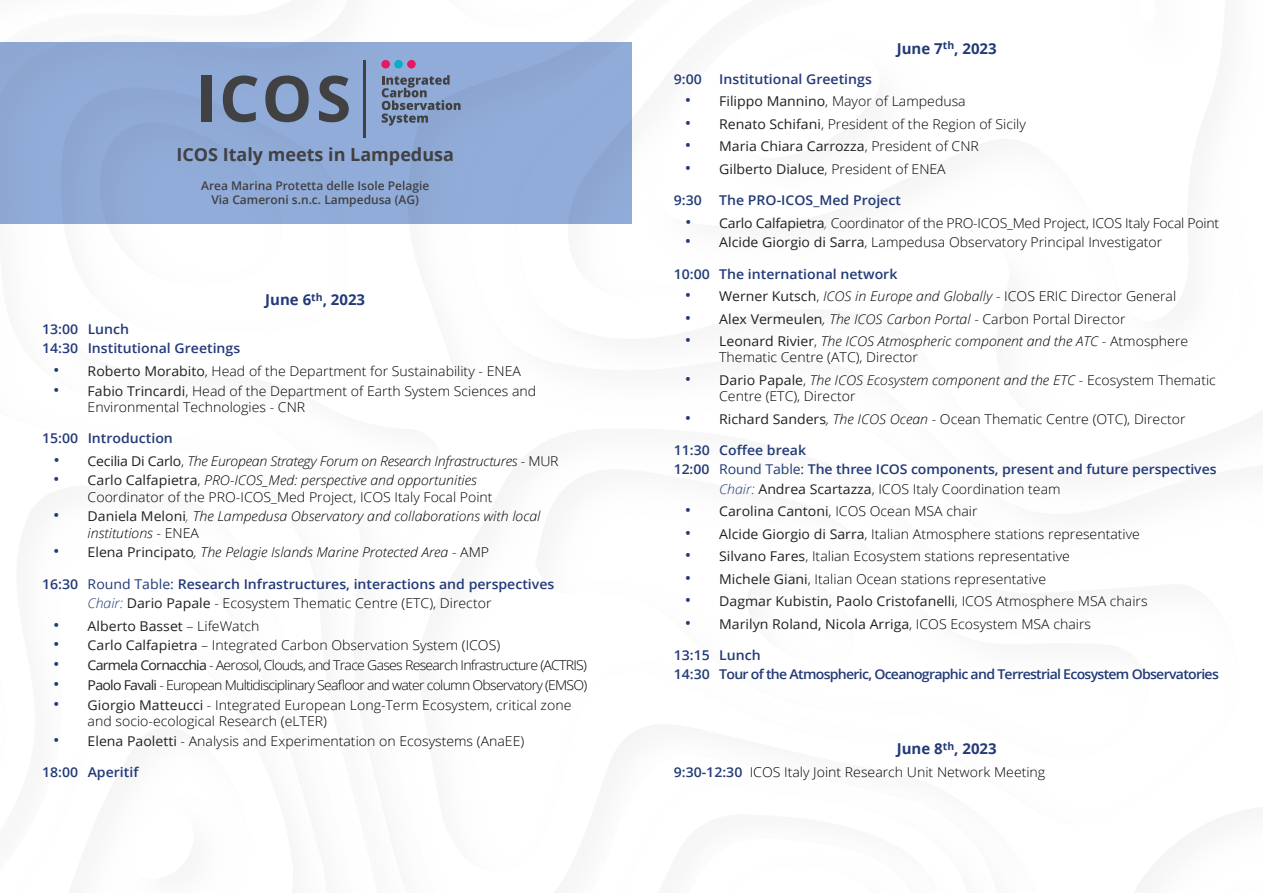
<style>
.page{position:relative;width:1263px;height:893px;background:#fff}
.page>*{position:absolute;margin:0;border:0;box-sizing:border-box;transform-origin:0 0}
.t1{font:700 18px "Open Sans";color:#414042}
.t2{font:700 15px "Open Sans";color:#223a77}
.t3{font:300 13.5px/16.2px "Open Sans";color:#000001;scale:1.04 1}
.t4{font:600 13.5px/19.5px "Open Sans";color:#223a77;scale:1.04 1}
.t5{font:13.5px "Open Sans";color:#231f20;scale:1.04 1}
.t6{font:italic 300 13.5px/16.2px "Open Sans";color:#000001;scale:1.04 1}
.t7{font:600 13.5px/19.5px "Open Sans";letter-spacing:-.05em;color:#223a77;scale:1.04 1}
.t8{font:300 13.5px "Open Sans";letter-spacing:-.05em;color:#000001;scale:1.04 1}
.t9{font:300 13.5px "Open Sans";letter-spacing:-.055em;color:#000001;scale:1.04 1}
.t10{font:300 13.5px "Open Sans";letter-spacing:-.02em;color:#000001;scale:1.04 1}
.t11{font:italic 300 13.5px "Open Sans";letter-spacing:-.02em;color:#000001;scale:1.04 1}
.t12{font:600 13.5px/19.5px "Open Sans";color:#243a7a;scale:1.04 1}
.t13{font:600 12px/14.4px "Open Sans";color:#414042;text-align:center}
.s1{font-weight:400;font-size:16.5px;color:#223a77}
.s2{font-weight:400;color:#231f20}
.s3{font-weight:400;font-style:normal;font-size:16.5px;color:#223a77}
.s4{font-weight:400;font-style:normal;color:#231f20}
.s5{font-style:normal}
.s6{font-style:italic}
.s7{color:#4b4e50}
.s8{font-weight:400}
.s9{font-weight:300;font-style:italic;color:#213b76}
.s10{font-weight:300;color:#000001}
.s11{font-size:16.5px;color:#223a77}
.s12{font-style:italic;color:#4b4e50}
.s13{font-style:italic;color:#213b76}
.s14{font-weight:600;color:#223a77}
</style>
<div class="page">
<div style="left:0;top:43px;width:631px;height:181px;background:#91acd8"></div>
<svg style="left:0;top:42px;width:349px;height:81px"></svg>
<div style="left:407px;top:60px;width:9px;height:8px;background:#e41863;border-radius:50%"></div>
<div style="left:394px;top:60px;width:9px;height:8px;background:#0babca;border-radius:50%"></div>
<div style="left:381px;top:60px;width:9px;height:8px;background:#e41863;border-radius:50%"></div>
<hr style="left:364px;top:60px;width:2px;height:78px;background:#414042">
<svg style="left:382px;top:75px;width:78px;height:51px"></svg>
<h1 class="t1" style="left:176px;top:141px;width:279px">ICOS Italy meets in Lampedusa</h1>
<p class="t13" style="left:201px;top:178px;width:230px">Area Marina Protetta delle Isole Pelagie<br>Via Cameroni s.n.c. Lampedusa (AG)</p>
<p class="t2" style="left:265px;top:289px;width:101px">June 6<sup>th</sup>, 2023</p>
<p class="t12" style="left:42px;top:319px;width:192px">13:00 Lunch<br>14:30 Institutional Greetings</p>
<p class="t3" style="left:53px;top:363px;width:451px"><span class="s1">•</span> <span class="s2">Roberto Morabito</span>, Head of the Department for Sustainability - ENEA</p>
<p class="t3" style="left:88px;top:382px;width:433px;text-indent:-34px"><span class="s1">•</span> <span class="s2">Fabio Trincardi</span>, Head of the Department of Earth System Sciences and<br>Environmental Technologies - CNR</p>
<p class="t4" style="left:42px;top:428px;width:127px">15:00 Introduction</p>
<p class="t11" style="left:54px;top:451px;width:487px"><span class="s3">•</span> <span class="s4">Cecilia Di Carlo</span><span class="s5">,</span> The European Strategy Forum on Research Infrastructures <span class="s5">- MUR</span></p>
<p class="t3" style="left:88px;top:472px;width:391px;text-indent:-34px"><span class="s1">•</span> <span class="s2">Carlo Calfapietra</span>, <span class="s6">PRO-ICOS_Med: perspective and opportunities<br></span>Coordinator of the PRO-ICOS_Med Project, ICOS Italy Focal Point</p>
<p class="t6" style="left:88px;top:508px;width:437px;text-indent:-34px"><span class="s3">•</span> <span class="s4">Daniela Meloni</span><span class="s7">,</span> The Lampedusa Observatory and collaborations with local institutions <span class="s5">- ENEA</span></p>
<p class="t6" style="left:53px;top:544px;width:421px"><span class="s3">•</span> <span class="s4">Elena Principato</span>, The Pelagie Islands Marine Protected Area <span class="s5">- AMP</span></p>
<p class="t4" style="left:88px;top:574px;width:450px;text-indent:-45px">16:30 <span class="s8">Round Table:</span> Research Infrastructures, interactions and perspectives<br><span class="s9">Chair:</span> <span class="s2">Dario Papale</span> <span class="s10">- Ecosystem Thematic Centre (ETC), Director</span></p>
<p class="t5" style="left:53px;top:616px;width:200px"><span class="s11">•</span> Alberto Basset <span class="s10">– LifeWatch</span></p>
<p class="t3" style="left:53px;top:637px;width:431px"><span class="s1">•</span> <span class="s2">Carlo Calfapietra</span> – Integrated Carbon Observation System (ICOS)</p>
<p class="t8" style="left:53px;top:656px;width:515px"><span class="s1">•</span> <span class="s2">Carmela Cornacchia</span> - Aerosol, Clouds, and Trace Gases Research Infrastructure (ACTRIS)</p>
<p class="t9" style="left:53px;top:676px;width:515px"><span class="s1">•</span> <span class="s2">Paolo Favali</span> - European Multidisciplinary Seafloor and water column Observatory (EMSO)</p>
<p class="t3" style="left:88px;top:696px;width:467px;text-indent:-34px"><span class="s1">•</span> <span class="s2">Giorgio Matteucci</span> - Integrated European Long-Term Ecosystem, critical zone and socio-ecological Research (eLTER)</p>
<p class="t3" style="left:53px;top:732px;width:454px"><span class="s1">•</span> <span class="s2">Elena Paoletti</span> - Analysis and Experimentation on Ecosystems (AnaEE)</p>
<p class="t4" style="left:42px;top:762px;width:94px">18:00 Aperitif</p>
<p class="t2" style="left:897px;top:38px;width:101px">June 7<sup>th</sup>, 2023</p>
<p class="t12" style="left:674px;top:69px;width:28px">9:00</p>
<p class="t12" style="left:719px;top:69px;width:148px">Institutional Greetings</p>
<p class="t3" style="left:685px;top:93px;width:272px"><span class="s1">•</span> <span class="s2">Filippo Mannino</span>, Mayor of Lampedusa</p>
<p class="t3" style="left:685px;top:116px;width:329px"><span class="s1">•</span> <span class="s2">Renato Schifani</span>, President of the Region of Sicily</p>
<p class="t5" style="left:685px;top:137px;width:284px"><span class="s11">•</span> Maria Chiara Carrozza<span class="s10">, President of CNR</span></p>
<p class="t3" style="left:685px;top:161px;width:252px"><span class="s1">•</span> <span class="s2">Gilberto Dialuce</span>, President of ENEA</p>
<p class="t4" style="left:674px;top:190px;width:28px">9:30</p>
<p class="t4" style="left:719px;top:190px;width:176px">The PRO-ICOS_Med Project</p>
<p class="t10" style="left:685px;top:213px;width:515px"><span class="s1">•</span> <span class="s2">Carlo Calfapietra</span><span class="s12">,</span> Coordinator of the PRO-ICOS_Med Project, ICOS Italy Focal Point</p>
<p class="t3" style="left:685px;top:234px;width:461px"><span class="s1">•</span> <span class="s2">Alcide Giorgio di Sarra</span>, Lampedusa Observatory Principal Investigator</p>
<p class="t4" style="left:674px;top:264px;width:217px">10:00 The international network</p>
<p class="t3" style="left:685px;top:288px;width:474px"><span class="s1">•</span> <span class="s2">Werner Kutsch</span>, <span class="s6">ICOS in Europe and Globally</span> - ICOS ERIC Director General</p>
<p class="t3" style="left:685px;top:310px;width:425px"><span class="s1">•</span> <span class="s2">Alex Vermeulen</span><span class="s6">, The ICOS Carbon Portal</span> - Carbon Portal Director</p>
<p class="t3" style="left:719px;top:333px;width:452px;text-indent:-34px"><span class="s1">•</span> <span class="s2">Leonard Rivier</span>, <span class="s6">The ICOS Atmospheric component and the ATC</span> - Atmosphere<br>Thematic Centre (ATC), Director</p>
<p class="t3" style="left:719px;top:371px;width:479px;text-indent:-34px"><span class="s1">•</span> <span class="s2">Dario Papale</span>, <span class="s6">The ICOS Ecosystem component and the ETC</span> - Ecosystem Thematic<br>Centre (ETC), Director</p>
<p class="t3" style="left:685px;top:410px;width:483px"><span class="s1">•</span> <span class="s2">Richard Sanders</span><span class="s6">, The ICOS Ocean</span> - Ocean Thematic Centre (OTC), Director</p>
<p class="t4" style="left:674px;top:440px;width:129px">11:30 Coffee break</p>
<p class="t4" style="left:674px;top:459px;width:523px">12:00 <span class="s8">Round Table:</span> The three ICOS components, present and future perspectives</p>
<p class="t3" style="left:719px;top:480px;width:330px"><span class="s13">Chair:</span> <span class="s2">Andrea Scartazza</span>, ICOS Italy Coordination team</p>
<p class="t3" style="left:685px;top:503px;width:283px"><span class="s1">•</span> <span class="s2">Carolina Cantoni</span>, ICOS Ocean MSA chair</p>
<p class="t3" style="left:685px;top:525px;width:439px"><span class="s1">•</span> <span class="s2">Alcide Giorgio di Sarra</span>, Italian Atmosphere stations representative</p>
<p class="t3" style="left:685px;top:548px;width:372px"><span class="s1">•</span> <span class="s2">Silvano Fares</span>, Italian Ecosystem stations representative</p>
<p class="t3" style="left:685px;top:570px;width:349px"><span class="s1">•</span> <span class="s2">Michele Giani</span>, Italian Ocean stations representative</p>
<p class="t5" style="left:685px;top:592px;width:447px"><span class="s11">•</span> Dagmar Kubistin, Paolo Cristofanelli<span class="s10">, ICOS Atmosphere MSA chairs</span></p>
<p class="t5" style="left:685px;top:615px;width:392px"><span class="s11">•</span> Marilyn Roland, Nicola Arriga<span class="s10">, ICOS Ecosystem MSA chairs</span></p>
<p class="t7" style="left:674px;top:645px;width:526px">13:15 Lunch<br>14:30 Tour of the Atmospheric, Oceanographic and Terrestrial Ecosystem Observatories</p>
<p class="t2" style="left:897px;top:738px;width:101px">June 8<sup>th</sup>, 2023</p>
<p class="t3" style="left:674px;top:764px;width:359px"><span class="s14">9:30-12:30</span> ICOS Italy Joint Research Unit Network Meeting</p>
</div>
